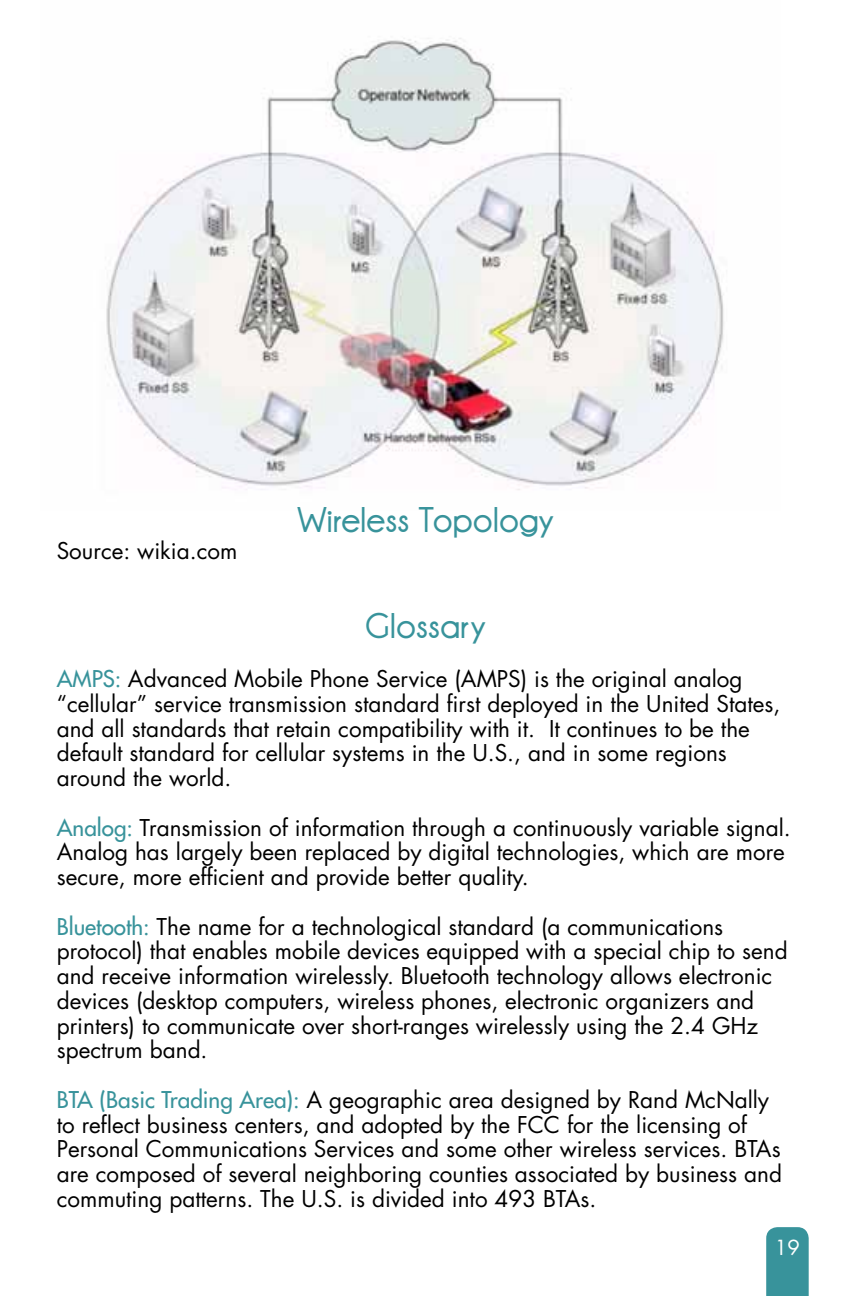
<style>
.page{position:relative;width:851px;height:1296px;background:#fff}
.page>*{position:absolute;margin:0;border:0;box-sizing:border-box;transform-origin:0 0}
.t1{font:700 36px "Champagne&Limousines";color:#38939b}
.t2{font:22.5px/24.8px "Futura";color:#000}
.t3{font:20.25px "Futura";color:#fff}
.s1{color:#38939b}
</style>
<div class="page">
<div style="left:766px;top:1227px;width:42px;height:69px;background:#38939b"></div>
<img style="left:105px;top:38px;width:619px;height:452px">
<p class="t2" style="left:57px;top:538px;width:182px">Source: wikia.com</p>
<h1 class="t1" style="left:297px;top:499px;width:258px">Wireless Topology</h1>
<h1 class="t1" style="left:365px;top:605px;width:122px">Glossary</h1>
<p class="t2" style="left:57px;top:666px;width:725px"><span class="s1">AMPS:</span> Advanced Mobile Phone Service (AMPS) is the original analog “cellular” service transmission standard first deployed in the United States, and all standards that retain compatibility with it. It continues to be the default standard for cellular systems in the U.S., and in some regions around the world.</p>
<p class="t2" style="left:57px;top:815px;width:735px"><span class="s1">Analog:</span> Transmission of information through a continuously variable signal.<br>Analog has largely been replaced by digital technologies, which are more secure, more efficient and provide better quality.</p>
<p class="t2" style="left:57px;top:914px;width:732px"><span class="s1">Bluetooth:</span> The name for a technological standard (a communications protocol) that enables mobile devices equipped with a special chip to send and receive information wirelessly. Bluetooth technology allows electronic devices (desktop computers, wireless phones, electronic organizers and printers) to communicate over short-ranges wirelessly using the 2.4 GHz spectrum band.</p>
<p class="t2" style="left:57px;top:1087px;width:726px"><span class="s1">BTA (Basic Trading Area):</span> A geographic area designed by Rand McNally to reflect business centers, and adopted by the FCC for the licensing of Personal Communications Services and some other wireless services. BTAs are composed of several neighboring counties associated by business and commuting patterns. The U.S. is divided into 493 BTAs.</p>
<p class="t3" style="left:774px;top:1234px;width:26px">19</p>
</div>
